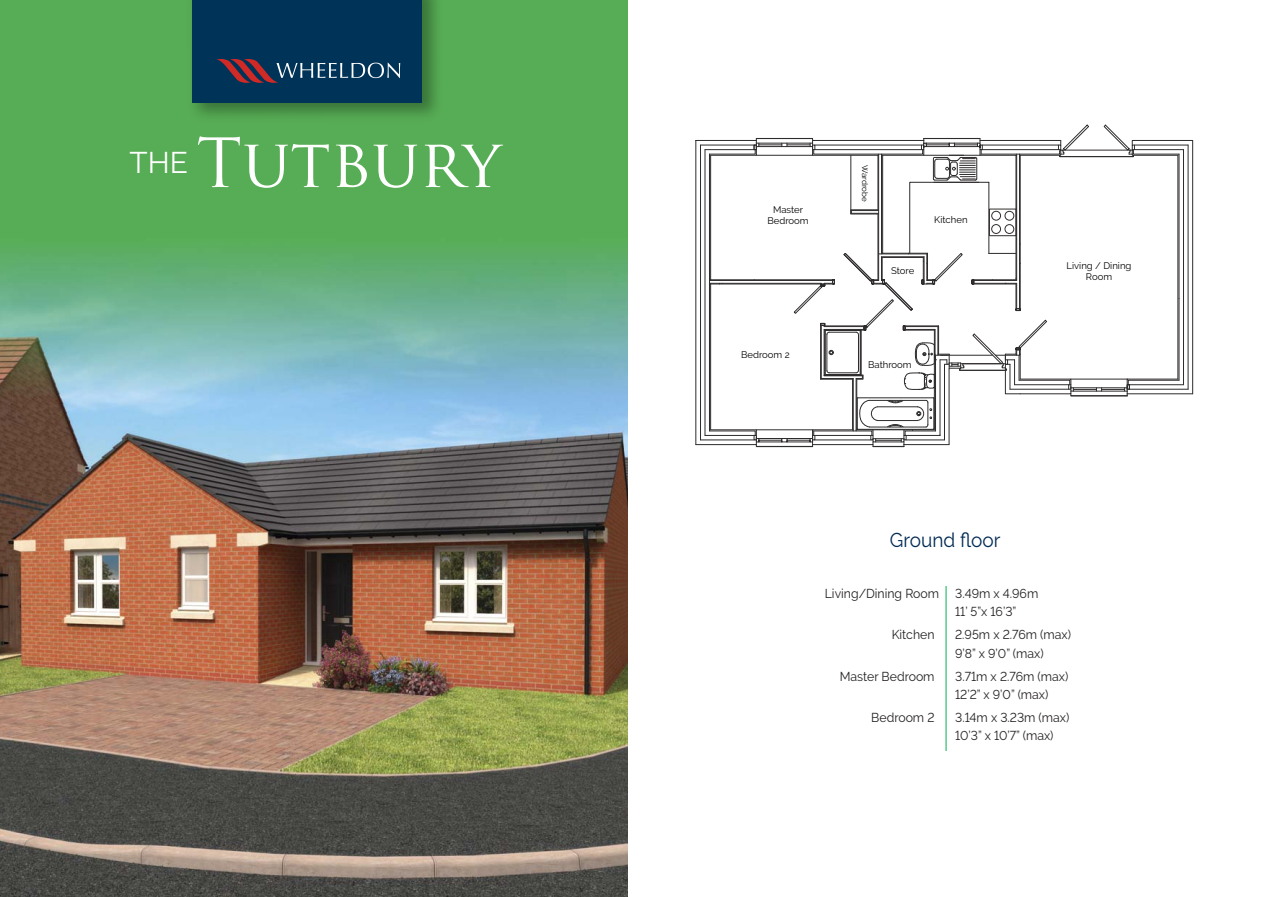
<style>
.page{position:relative;width:1268px;height:897px;background:#fff}
.page>*{position:absolute;margin:0;border:0;box-sizing:border-box;transform-origin:0 0}
.t1{font:66px "Trajan Pro";color:#fff}
.t2{font:19.95px "Raleway Regular+FCOZZT";color:#002b54;scale:.95 1}
.t3{font:12.9px/18.1px "Raleway Regular+FCOZZT";color:#231f20;scale:.95 1}
.t4{font:9.6px/11.4px "Raleway Regular+T42+MPFQLJ";color:#000;text-align:center}
.t5{font:7.95px "Raleway Regular+T42+MPFQLJ";color:#000}
</style>
<div class="page">
<div style="left:0;top:0;width:628px;height:607px;background:#57ad55"></div>
<img style="left:0;top:398px;width:628px;height:499px">
<img style="left:0;top:248px;width:628px;height:150px">
<div style="left:193px;top:0;width:229px;height:102px;background:#003358"></div>
<svg style="left:216px;top:59px;width:184px;height:24px"></svg>
<hr style="left:695px;top:140px;width:1px;height:304px;background:#2e2b2c">
<hr style="left:710px;top:155px;width:1px;height:125px;background:#2e2b2c">
<hr style="left:700px;top:145px;width:1px;height:295px;background:#2e2b2c">
<hr style="left:709px;top:154px;width:1px;height:277px;background:#2e2b2c">
<hr style="left:705px;top:150px;width:1px;height:285px;background:#2e2b2c">
<hr style="left:1192px;top:140px;width:1px;height:254px;background:#2e2b2c">
<hr style="left:1178px;top:155px;width:1px;height:224px;background:#2e2b2c">
<hr style="left:1188px;top:145px;width:1px;height:244px;background:#2e2b2c">
<hr style="left:1179px;top:154px;width:1px;height:226px;background:#2e2b2c">
<hr style="left:1183px;top:150px;width:1px;height:235px;background:#2e2b2c">
<hr style="left:696px;top:140px;width:60px;height:1px;background:#2e2b2c">
<hr style="left:700px;top:145px;width:54px;height:1px;background:#2e2b2c">
<hr style="left:705px;top:149px;width:49px;height:1px;background:#2e2b2c">
<hr style="left:1020px;top:155px;width:1px;height:154px;background:#2e2b2c">
<hr style="left:1019px;top:154px;width:1px;height:155px;background:#2e2b2c">
<hr style="left:1016px;top:154px;width:1px;height:126px;background:#2e2b2c">
<hr style="left:882px;top:155px;width:1px;height:98px;background:#2e2b2c">
<hr style="left:878px;top:154px;width:1px;height:126px;background:#2e2b2c">
<hr style="left:881px;top:154px;width:1px;height:100px;background:#2e2b2c">
<hr style="left:1127px;top:393px;width:66px;height:1px;background:#2e2b2c">
<hr style="left:1129px;top:389px;width:59px;height:1px;background:#2e2b2c">
<hr style="left:1129px;top:384px;width:54px;height:1px;background:#2e2b2c">
<div style="left:850px;top:209px;width:28px;height:5px;border:1px solid #2e2b2c"></div>
<div style="left:851px;top:210px;width:28px;height:4px;border:1px solid #2e2b2c"></div>
<hr style="left:851px;top:155px;width:1px;height:55px;background:#2e2b2c">
<div style="left:909px;top:182px;width:80px;height:71px;border:1px solid #2e2b2c"></div>
<svg style="left:709px;top:124px;width:484px;height:61px"></svg>
<svg style="left:695px;top:252px;width:485px;height:195px"></svg>
<svg style="left:989px;top:209px;width:32px;height:35px"></svg>
<hr style="left:946px;top:586px;width:1px;height:165px;background:#00ae4d">
<h1 class="t1" style="left:130px;top:125px;width:373px"><sup>THE</sup> Tutbury</h1>
<p class="t4" style="left:767px;top:205px;width:43px">Master<br>Bedroom</p>
<p class="t4" style="left:741px;top:350px;width:50px">Bedroom 2</p>
<p class="t5" style="left:868px;top:165px;width:38px;rotate:90deg">Wardrobe</p>
<p class="t4" style="left:891px;top:266px;width:25px">Store</p>
<p class="t4" style="left:934px;top:215px;width:35px">Kitchen</p>
<p class="t4" style="left:868px;top:359px;width:45px">Bathroom</p>
<p class="t4" style="left:1067px;top:261px;width:66px">Living / Dining<br>Room</p>
<h2 class="t2" style="left:890px;top:532px;width:118px">Ground floor</h2>
<p class="t3" style="left:955px;top:586px;width:89px;text-indent:-130px">Living/Dining Room 3.49m x 4.96m<br>11’ 5”x 16’3”</p>
<p class="t3" style="left:892px;top:627px;width:47px">Kitchen</p>
<p class="t3" style="left:955px;top:627px;width:124px">2.95m x 2.76m (max)<br>9’8” x 9’0” (max)</p>
<p class="t3" style="left:840px;top:668px;width:101px">Master Bedroom</p>
<p class="t3" style="left:955px;top:668px;width:121px">3.71m x 2.76m (max)<br>12’2” x 9’0” (max)</p>
<p class="t3" style="left:871px;top:709px;width:68px">Bedroom 2</p>
<p class="t3" style="left:955px;top:709px;width:122px">3.14m x 3.23m (max)<br>10’3” x 10’7” (max)</p>
</div>
